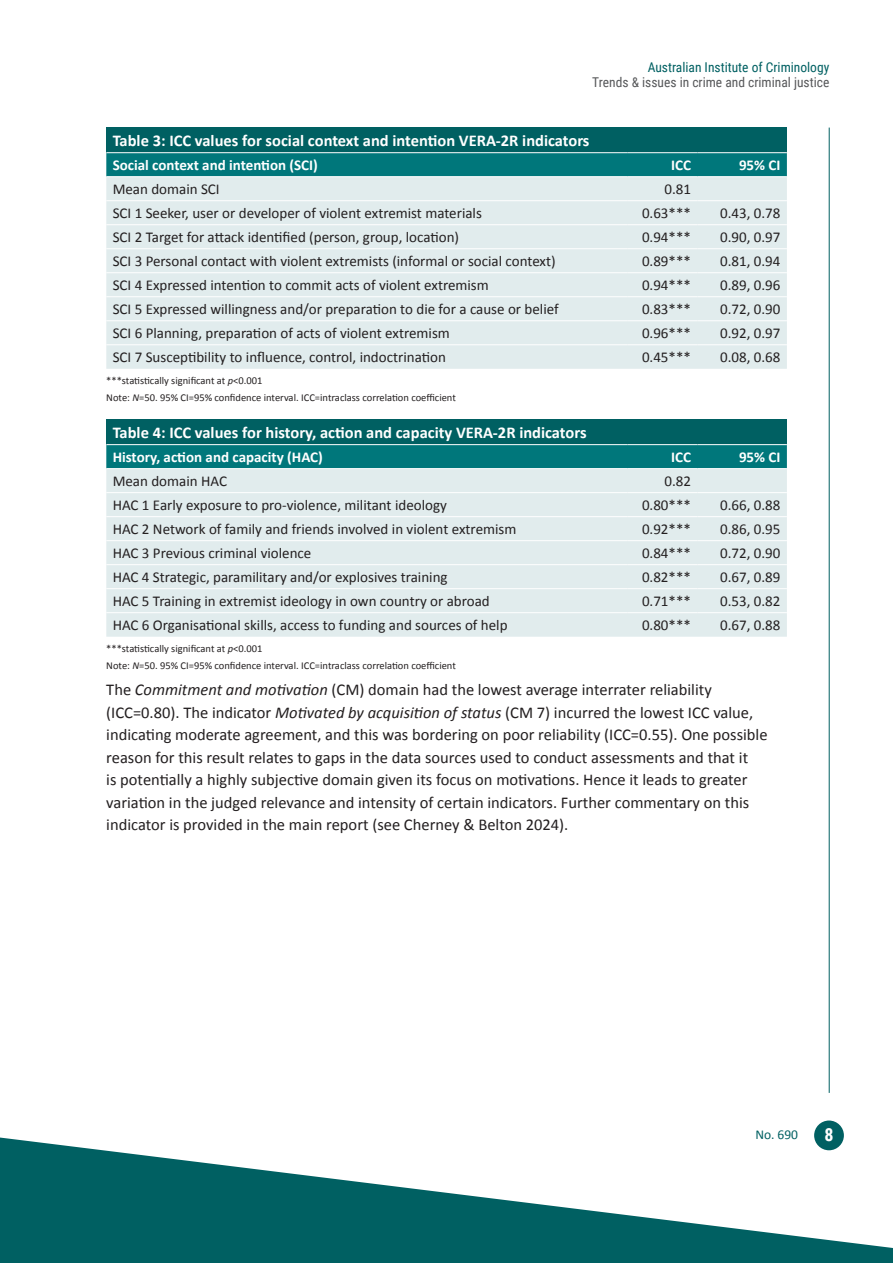
<style>
.page{position:relative;width:893px;height:1263px;background:#fff}
.page>*{position:absolute;margin:0;border:0;box-sizing:border-box;transform-origin:0 0}
.t1{font:700 18px "Roboto Condensed";color:#fff}
.body{font:16.5px/22.5px "Calibri";color:#231f20}
.Table_H1{font:700 16.5px "Calibri";color:#fff}
.Body__table{font:15px "Calibri";color:#231f20}
.Body_table_section_heading{font:700 15px "Calibri";color:#fff}
.t2{font:13.5px "Roboto Condensed";color:#57585a}
.t3{font:13.5px "Roboto Condensed";color:#006062}
.t4{font:13.5px "Calibri";color:#006062}
.Table_notes{font:10.5px "Calibri";color:#231f20}
.s1{font-style:italic}
</style>
<div class="page">
<hr style="left:829px;top:128px;width:1px;height:965px;background:#006062">
<div style="left:814px;top:1120px;width:30px;height:30px;background:#006062;border-radius:50%"></div>
<svg style="left:0;top:1137px;width:893px;height:126px;fill:#006062"></svg>
<div style="left:106px;top:128px;width:681px;height:25px;background:#006062"></div>
<div style="left:106px;top:153px;width:681px;height:23px;background:#00777b"></div>
<div style="left:106px;top:177px;width:681px;height:192px;background:#e1eced"></div>
<hr style="left:106px;top:152px;width:521px;height:1px;background:#fff">
<hr style="left:627px;top:152px;width:70px;height:1px;background:#fff">
<hr style="left:697px;top:152px;width:90px;height:1px;background:#fff">
<hr style="left:106px;top:200px;width:521px;height:1px;background:#fff">
<hr style="left:627px;top:200px;width:70px;height:1px;background:#fff">
<hr style="left:697px;top:200px;width:90px;height:1px;background:#fff">
<hr style="left:106px;top:224px;width:521px;height:1px;background:#fff">
<hr style="left:627px;top:224px;width:70px;height:1px;background:#fff">
<hr style="left:697px;top:224px;width:90px;height:1px;background:#fff">
<hr style="left:106px;top:248px;width:521px;height:1px;background:#fff">
<hr style="left:627px;top:248px;width:70px;height:1px;background:#fff">
<hr style="left:697px;top:248px;width:90px;height:1px;background:#fff">
<hr style="left:106px;top:272px;width:521px;height:1px;background:#fff">
<hr style="left:627px;top:272px;width:70px;height:1px;background:#fff">
<hr style="left:697px;top:272px;width:90px;height:1px;background:#fff">
<hr style="left:106px;top:296px;width:521px;height:1px;background:#fff">
<hr style="left:627px;top:296px;width:70px;height:1px;background:#fff">
<hr style="left:697px;top:296px;width:90px;height:1px;background:#fff">
<hr style="left:106px;top:320px;width:521px;height:1px;background:#fff">
<hr style="left:627px;top:320px;width:70px;height:1px;background:#fff">
<hr style="left:697px;top:320px;width:90px;height:1px;background:#fff">
<hr style="left:106px;top:344px;width:521px;height:1px;background:#fff">
<hr style="left:627px;top:344px;width:70px;height:1px;background:#fff">
<hr style="left:697px;top:344px;width:90px;height:1px;background:#fff">
<div style="left:106px;top:419px;width:681px;height:26px;background:#006062"></div>
<div style="left:106px;top:445px;width:681px;height:23px;background:#00777b"></div>
<div style="left:106px;top:469px;width:681px;height:168px;background:#e1eced"></div>
<hr style="left:106px;top:444px;width:521px;height:1px;background:#fff">
<hr style="left:627px;top:444px;width:70px;height:1px;background:#fff">
<hr style="left:697px;top:444px;width:90px;height:1px;background:#fff">
<hr style="left:106px;top:492px;width:521px;height:1px;background:#fff">
<hr style="left:627px;top:492px;width:70px;height:1px;background:#fff">
<hr style="left:697px;top:492px;width:90px;height:1px;background:#fff">
<hr style="left:106px;top:516px;width:521px;height:1px;background:#fff">
<hr style="left:627px;top:516px;width:70px;height:1px;background:#fff">
<hr style="left:697px;top:516px;width:90px;height:1px;background:#fff">
<hr style="left:106px;top:540px;width:521px;height:1px;background:#fff">
<hr style="left:627px;top:540px;width:70px;height:1px;background:#fff">
<hr style="left:697px;top:540px;width:90px;height:1px;background:#fff">
<hr style="left:106px;top:564px;width:521px;height:1px;background:#fff">
<hr style="left:627px;top:564px;width:70px;height:1px;background:#fff">
<hr style="left:697px;top:564px;width:90px;height:1px;background:#fff">
<hr style="left:106px;top:588px;width:521px;height:1px;background:#fff">
<hr style="left:627px;top:588px;width:70px;height:1px;background:#fff">
<hr style="left:697px;top:588px;width:90px;height:1px;background:#fff">
<hr style="left:106px;top:612px;width:521px;height:1px;background:#fff">
<hr style="left:627px;top:612px;width:70px;height:1px;background:#fff">
<hr style="left:697px;top:612px;width:90px;height:1px;background:#fff">
<p class="t3" style="left:648px;top:57px;width:183px">Australian Institute of Criminology</p>
<p class="t2" style="left:592px;top:73px;width:239px">Trends &amp; issues in crime and criminal justice</p>
<p class="Table_H1" style="left:113px;top:129px;width:478px">Table 3: ICC values for social context and intention VERA-2R indicators</p>
<p class="Body_table_section_heading" style="left:113px;top:155px;width:207px">Social context and intention (SCI)</p>
<p class="Body_table_section_heading" style="left:671px;top:155px;width:21px">ICC</p>
<p class="Body_table_section_heading" style="left:739px;top:155px;width:43px">95% CI</p>
<p class="Body__table" style="left:113px;top:179px;width:109px">Mean domain SCI</p>
<p class="Body__table" style="left:664px;top:179px;width:28px">0.81</p>
<p class="Body__table" style="left:113px;top:203px;width:371px">SCI 1 Seeker, user or developer of violent extremist materials</p>
<p class="Body__table" style="left:642px;top:203px;width:51px">0.63***</p>
<p class="Body__table" style="left:720px;top:203px;width:62px">0.43, 0.78</p>
<p class="Body__table" style="left:113px;top:227px;width:348px">SCI 2 Target for attack identified (person, group, location)</p>
<p class="Body__table" style="left:642px;top:227px;width:51px">0.94***</p>
<p class="Body__table" style="left:720px;top:227px;width:62px">0.90, 0.97</p>
<p class="Body__table" style="left:113px;top:251px;width:445px">SCI 3 Personal contact with violent extremists (informal or social context)</p>
<p class="Body__table" style="left:642px;top:251px;width:51px">0.89***</p>
<p class="Body__table" style="left:720px;top:251px;width:62px">0.81, 0.94</p>
<p class="Body__table" style="left:113px;top:275px;width:378px">SCI 4 Expressed intention to commit acts of violent extremism</p>
<p class="Body__table" style="left:642px;top:275px;width:51px">0.94***</p>
<p class="Body__table" style="left:720px;top:275px;width:62px">0.89, 0.96</p>
<p class="Body__table" style="left:113px;top:299px;width:447px">SCI 5 Expressed willingness and/or preparation to die for a cause or belief</p>
<p class="Body__table" style="left:642px;top:299px;width:51px">0.83***</p>
<p class="Body__table" style="left:720px;top:299px;width:62px">0.72, 0.90</p>
<p class="Body__table" style="left:113px;top:323px;width:339px">SCI 6 Planning, preparation of acts of violent extremism</p>
<p class="Body__table" style="left:642px;top:323px;width:51px">0.96***</p>
<p class="Body__table" style="left:720px;top:323px;width:62px">0.92, 0.97</p>
<p class="Body__table" style="left:113px;top:347px;width:335px">SCI 7 Susceptibility to influence, control, indoctrination</p>
<p class="Body__table" style="left:642px;top:347px;width:51px">0.45***</p>
<p class="Body__table" style="left:720px;top:347px;width:62px">0.08, 0.68</p>
<p class="Table_notes" style="left:106px;top:373px;width:158px">***statistically significant at <span class="s1">p</span>&lt;0.001</p>
<p class="Table_notes" style="left:106px;top:390px;width:351px">Note: <span class="s1">N</span>=50. 95% CI=95% confidence interval. ICC=intraclass correlation coefficient</p>
<p class="Table_H1" style="left:113px;top:421px;width:475px">Table 4: ICC values for history, action and capacity VERA-2R indicators</p>
<p class="Body_table_section_heading" style="left:113px;top:447px;width:212px">History, action and capacity (HAC)</p>
<p class="Body_table_section_heading" style="left:671px;top:447px;width:21px">ICC</p>
<p class="Body_table_section_heading" style="left:739px;top:447px;width:43px">95% CI</p>
<p class="Body__table" style="left:113px;top:471px;width:116px">Mean domain HAC</p>
<p class="Body__table" style="left:664px;top:471px;width:28px">0.82</p>
<p class="Body__table" style="left:113px;top:495px;width:336px">HAC 1 Early exposure to pro-violence, militant ideology</p>
<p class="Body__table" style="left:642px;top:495px;width:51px">0.80***</p>
<p class="Body__table" style="left:720px;top:495px;width:62px">0.66, 0.88</p>
<p class="Body__table" style="left:113px;top:519px;width:405px">HAC 2 Network of family and friends involved in violent extremism</p>
<p class="Body__table" style="left:642px;top:519px;width:51px">0.92***</p>
<p class="Body__table" style="left:720px;top:519px;width:62px">0.86, 0.95</p>
<p class="Body__table" style="left:113px;top:543px;width:200px">HAC 3 Previous criminal violence</p>
<p class="Body__table" style="left:642px;top:543px;width:51px">0.84***</p>
<p class="Body__table" style="left:720px;top:543px;width:62px">0.72, 0.90</p>
<p class="Body__table" style="left:113px;top:567px;width:336px">HAC 4 Strategic, paramilitary and/or explosives training</p>
<p class="Body__table" style="left:642px;top:567px;width:51px">0.82***</p>
<p class="Body__table" style="left:720px;top:567px;width:62px">0.67, 0.89</p>
<p class="Body__table" style="left:113px;top:591px;width:379px">HAC 5 Training in extremist ideology in own country or abroad</p>
<p class="Body__table" style="left:642px;top:591px;width:51px">0.71***</p>
<p class="Body__table" style="left:720px;top:591px;width:62px">0.53, 0.82</p>
<p class="Body__table" style="left:113px;top:615px;width:396px">HAC 6 Organisational skills, access to funding and sources of help</p>
<p class="Body__table" style="left:642px;top:615px;width:51px">0.80***</p>
<p class="Body__table" style="left:720px;top:615px;width:62px">0.67, 0.88</p>
<p class="Table_notes" style="left:106px;top:641px;width:158px">***statistically significant at <span class="s1">p</span>&lt;0.001</p>
<p class="Table_notes" style="left:106px;top:658px;width:351px">Note: <span class="s1">N</span>=50. 95% CI=95% confidence interval. ICC=intraclass correlation coefficient</p>
<p class="body" style="left:106px;top:678px;width:663px">The <span class="s1">Commitment and motivation</span> (CM) domain had the lowest average interrater reliability (ICC=0.80). The indicator <span class="s1">Motivated by acquisition of status</span> (CM 7) incurred the lowest ICC value, indicating moderate agreement, and this was bordering on poor reliability (ICC=0.55). One possible reason for this result relates to gaps in the data sources used to conduct assessments and that it<br>is potentially a highly subjective domain given its focus on motivations. Hence it leads to greater variation in the judged relevance and intensity of certain indicators. Further commentary on this indicator is provided in the main report (see Cherney &amp; Belton 2024).</p>
<p class="t4" style="left:755px;top:1125px;width:44px">No. 690</p>
<p class="t1" style="left:824px;top:1122px;width:11px">8</p>
</div>
